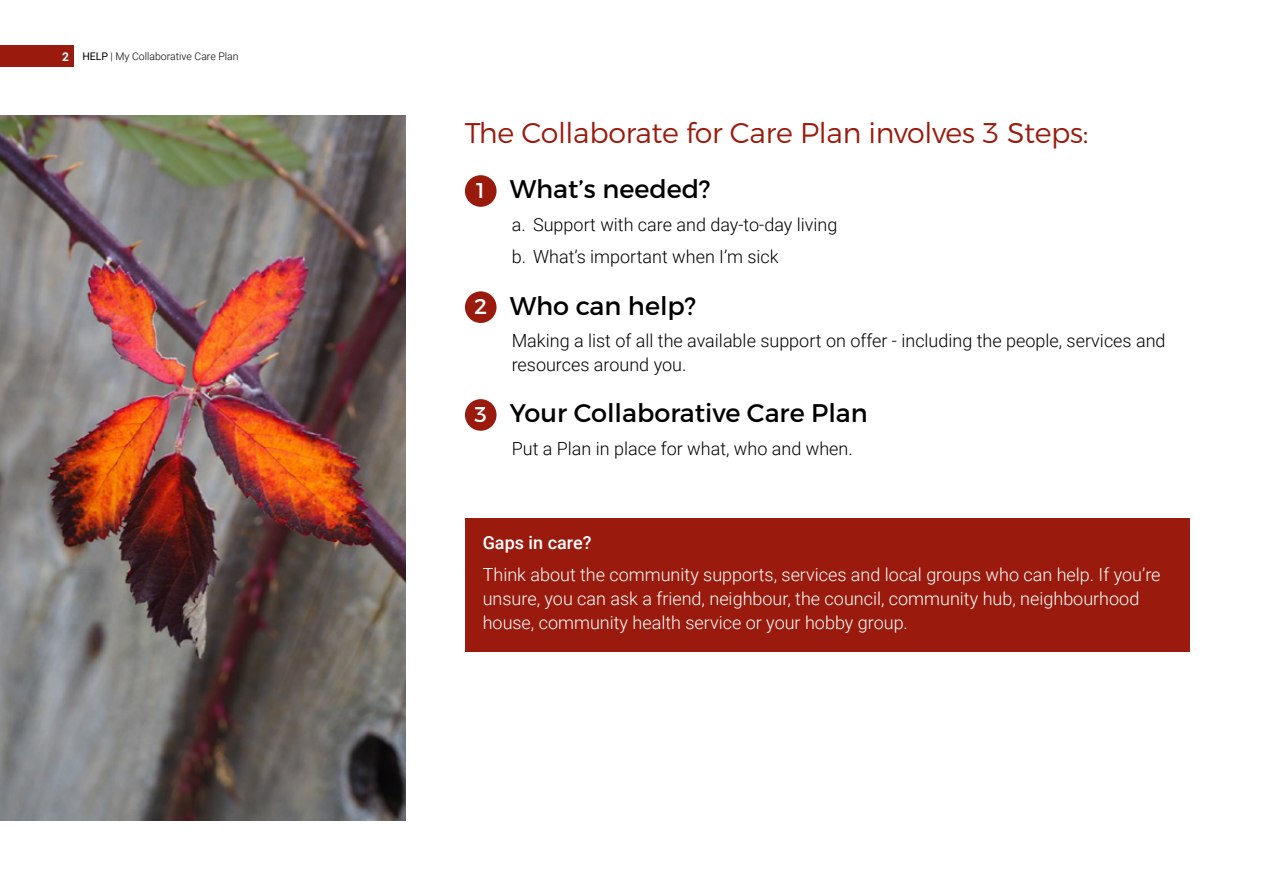
<style>
.page{position:relative;width:1263px;height:893px;background:#fff}
.page>*{position:absolute;margin:0;border:0;box-sizing:border-box;transform-origin:0 0}
.t1{font:300 28.5px "Montserrat";letter-spacing:-.01em;color:#9a1b0d}
.t2{font:25.5px "Montserrat";color:#000}
.t3{font:300 18px/32.5px "Roboto";color:#000}
.t4{font:300 18px/24px "Roboto";color:#fff}
.t5{font:500 18px "Roboto";color:#fff}
.t6{font:300 10.5px "Roboto";color:#000}
.s1{font-weight:700;font-size:12px;color:#fff}
.s2{font-weight:400}
.s3{font-size:21.3px;color:#fff}
</style>
<div class="page">
<div style="left:0;top:46px;width:73px;height:21px;background:#9a1b0d"></div>
<div style="left:465px;top:175px;width:31px;height:32px;background:#9a1b0d;border-radius:50%"></div>
<div style="left:465px;top:291px;width:31px;height:32px;background:#9a1b0d;border-radius:50%"></div>
<div style="left:465px;top:399px;width:31px;height:32px;background:#9a1b0d;border-radius:50%"></div>
<img style="left:0;top:116px;width:405px;height:705px">
<div style="left:466px;top:518px;width:724px;height:134px;background:#9a1b0d"></div>
<hr style="left:1262px;top:115px;width:1px;height:706px;background:#ffe6ce">
<p class="t6" style="left:62px;top:49px;width:178px"><span class="s1">2</span> <span class="s2">HELP</span> | My Collaborative Care Plan</p>
<h1 class="t1" style="left:465px;top:115px;width:625px">The Collaborate for Care Plan involves 3 Steps:</h1>
<h2 class="t2" style="left:474px;top:174px;width:238px"><span class="s3">1</span> What’s needed?</h2>
<p class="t3" style="left:512px;top:207px;width:327px">a. Support with care and day-to-day living b. What’s important when I’m sick</p>
<h2 class="t2" style="left:474px;top:290px;width:224px"><span class="s3">2</span> Who can help?</h2>
<p class="t3" style="left:512px;top:328px;width:655px;line-height:24px">Making a list of all the available support on offer - including the people, services and resources around you.</p>
<h2 class="t2" style="left:474px;top:398px;width:395px"><span class="s3">3</span> Your Collaborative Care Plan</h2>
<p class="t3" style="left:512px;top:431px;width:342px">Put a Plan in place for what, who and when.</p>
<p class="t5" style="left:483px;top:530px;width:110px">Gaps in care?</p>
<p class="t4" style="left:483px;top:562px;width:679px">Think about the community supports, services and local groups who can help. If you’re unsure, you can ask a friend, neighbour, the council, community hub, neighbourhood house, community health service or your hobby group.</p>
</div>
